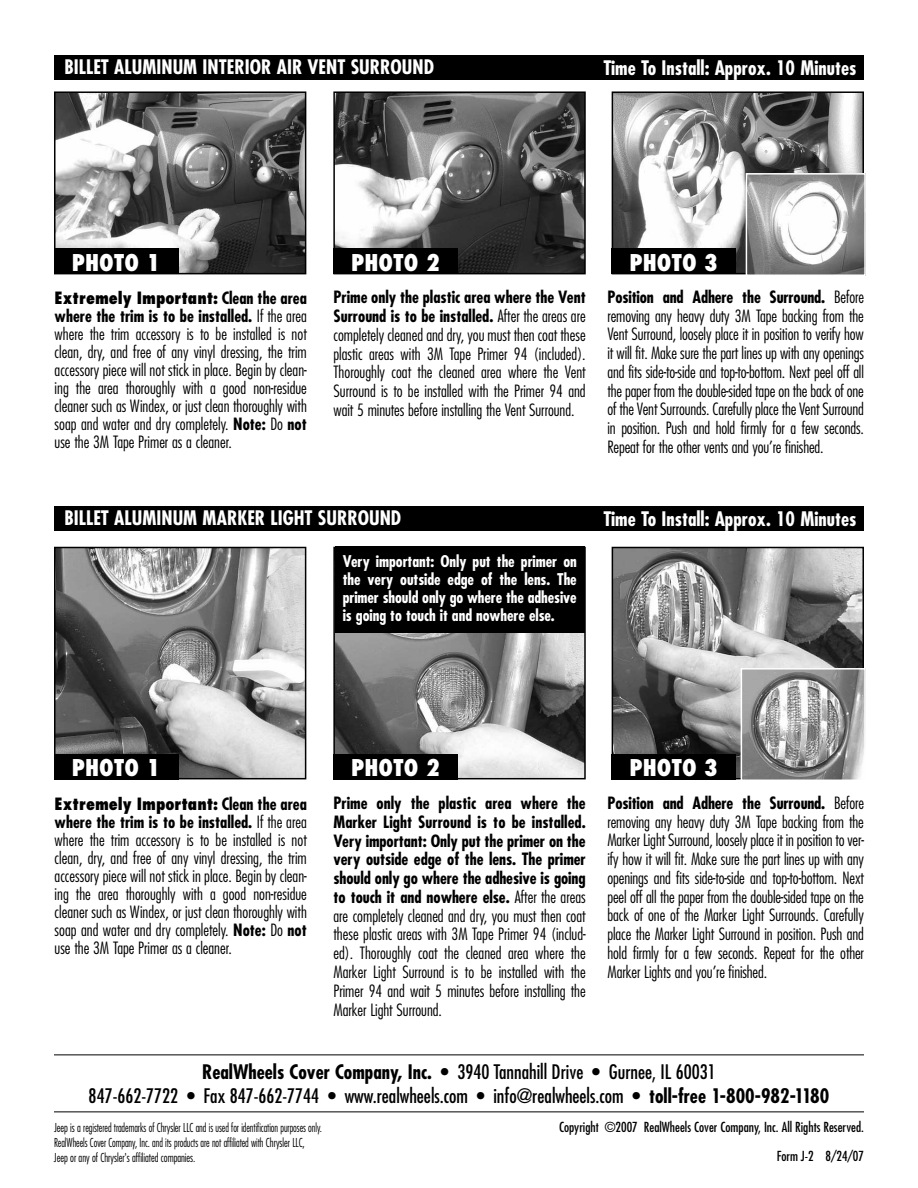
<style>
.page{position:relative;width:918px;height:1188px;background:#fff}
.page>*{position:absolute;margin:0;border:0;box-sizing:border-box;transform-origin:0 0}
.t1{font:800 condensed 22.5px "Futura";color:#fff}
.t2{font:condensed 19.5px/24.8px "Futura";color:#000;text-align:center}
.t3{font:700 condensed 19.5px "Futura";color:#fff}
.t4{font:300 condensed 16.5px/18.8px "Futura";color:#000;text-align:justify}
.t5{font:700 condensed 15.75px/18px "Futura";letter-spacing:-.005em;color:#fff;text-align:justify}
.t6{font:condensed 13.5px/28.8px "Futura";color:#000;text-align:right}
.t7{font:300 condensed 12px/15px "Futura";letter-spacing:-.005em;color:#000;scale:.9 1}
.s1{font-weight:800}
.s2{font-weight:700}
</style>
<div class="page">
<hr style="left:54px;top:1112px;width:810px;height:1px;background:#000">
<hr style="left:54px;top:1054px;width:810px;height:1px;background:#000">
<img style="left:57px;top:94px;width:246px;height:177px">
<div style="left:54px;top:91px;width:252px;height:183px;border:2px solid #000"></div>
<div style="left:54px;top:249px;width:124px;height:25px;background:#000"></div>
<img style="left:336px;top:94px;width:247px;height:177px">
<div style="left:333px;top:91px;width:253px;height:183px;border:2px solid #000"></div>
<div style="left:333px;top:249px;width:125px;height:25px;background:#000"></div>
<img style="left:615px;top:94px;width:246px;height:177px">
<div style="left:612px;top:91px;width:252px;height:183px;border:2px solid #000"></div>
<div style="left:612px;top:249px;width:124px;height:25px;background:#000"></div>
<img style="left:749px;top:176px;width:114px;height:97px">
<div style="left:746px;top:173px;width:120px;height:103px;border:2px solid #fff"></div>
<img style="left:57px;top:550px;width:246px;height:226px">
<div style="left:54px;top:547px;width:252px;height:232px;border:2px solid #000"></div>
<div style="left:54px;top:754px;width:124px;height:25px;background:#000"></div>
<img style="left:336px;top:633px;width:247px;height:143px">
<div style="left:333px;top:547px;width:253px;height:232px;border:2px solid #000"></div>
<div style="left:333px;top:754px;width:125px;height:25px;background:#000"></div>
<img style="left:615px;top:550px;width:246px;height:226px">
<div style="left:612px;top:547px;width:252px;height:232px;border:2px solid #000"></div>
<div style="left:612px;top:754px;width:124px;height:25px;background:#000"></div>
<img style="left:744px;top:671px;width:119px;height:107px">
<div style="left:741px;top:668px;width:125px;height:113px;border:2px solid #fff"></div>
<div style="left:54px;top:55px;width:810px;height:25px;background:#000"></div>
<div style="left:54px;top:506px;width:810px;height:25px;background:#000"></div>
<div style="left:335px;top:547px;width:249px;height:86px;background:#000"></div>
<p class="t3" style="left:65px;top:58px;width:371px">BILLET ALUMINUM INTERIOR AIR VENT SURROUND</p>
<p class="t3" style="left:604px;top:59px;width:254px">Time To Install: Approx. 10 Minutes</p>
<h1 class="t1" style="left:72px;top:253px;width:90px">PHOTO 1</h1>
<h1 class="t1" style="left:351px;top:253px;width:90px">PHOTO 2</h1>
<h1 class="t1" style="left:630px;top:253px;width:90px">PHOTO 3</h1>
<p class="t4" style="left:55px;top:290px;width:254px;line-height:18px"><span class="s1">Extremely Important:</span> <span class="s2">Clean the area where the trim is to be installed.</span> If the area where the trim accessory is to be installed is not clean, dry, and free of any vinyl dressing, the trim accessory piece will not stick in place. Begin by clean&shy;ing the area thoroughly with a good non-residue cleaner such as Windex, or just clean thoroughly with soap and water and dry completely. <span class="s2">Note:</span> Do <span class="s2">not </span>use the 3M Tape Primer as a cleaner.</p>
<p class="t4" style="left:334px;top:289px;width:254px"><span class="s2">Prime only the plastic area where the Vent Surround is to be installed.</span> After the areas are completely cleaned and dry, you must then coat these plastic areas with 3M Tape Primer 94 (included).<br>Thoroughly coat the cleaned area where the Vent Surround is to be installed with the Primer 94 and wait 5 minutes before installing the Vent Surround.</p>
<p class="t4" style="left:607px;top:289px;width:258px"><span class="s2">Position and Adhere the Surround.</span> Before removing any heavy duty 3M Tape backing from the Vent Surround, loosely place it in position to verify how it will fit. Make sure the part lines up with any openings and fits side-to-side and top-to-bottom. Next peel off all the paper from the double-sided tape on the back of one of the Vent Surrounds. Carefully place the Vent Surround in position. Push and hold firmly for a few seconds.<br>Repeat for the other vents and you’re finished.</p>
<p class="t3" style="left:65px;top:509px;width:338px">BILLET ALUMINUM MARKER LIGHT SURROUND</p>
<p class="t3" style="left:604px;top:511px;width:254px">Time To Install: Approx. 10 Minutes</p>
<p class="t5" style="left:343px;top:554px;width:236px">Very important: Only put the primer on the very outside edge of the lens. The primer should only go where the adhesive is going to touch it and nowhere else.</p>
<h1 class="t1" style="left:72px;top:758px;width:90px">PHOTO 1</h1>
<h1 class="t1" style="left:351px;top:758px;width:90px">PHOTO 2</h1>
<h1 class="t1" style="left:630px;top:758px;width:90px">PHOTO 3</h1>
<p class="t4" style="left:55px;top:796px;width:254px;line-height:18px"><span class="s1">Extremely Important:</span> <span class="s2">Clean the area where the trim is to be installed.</span> If the area where the trim accessory is to be installed is not clean, dry, and free of any vinyl dressing, the trim accessory piece will not stick in place. Begin by clean&shy;ing the area thoroughly with a good non-residue cleaner such as Windex, or just clean thoroughly with soap and water and dry completely. <span class="s2">Note:</span> Do <span class="s2">not </span>use the 3M Tape Primer as a cleaner.</p>
<p class="t4" style="left:334px;top:795px;width:254px"><span class="s2">Prime only the plastic area where the Marker Light Surround is to be installed.<br>Very important: Only put the primer on the very outside edge of the lens. The primer should only go where the adhesive is going to touch it and nowhere else.</span> After the areas are completely cleaned and dry, you must then coat these plastic areas with 3M Tape Primer 94 (includ&shy;ed). Thoroughly coat the cleaned area where the Marker Light Surround is to be installed with the Primer 94 and wait 5 minutes before installing the Marker Light Surround.</p>
<p class="t4" style="left:607px;top:795px;width:258px"><span class="s2">Position and Adhere the Surround.</span> Before removing any heavy duty 3M Tape backing from the Marker Light Surround, loosely place it in position to ver&shy;ify how it will fit. Make sure the part lines up with any openings and fits side-to-side and top-to-bottom. Next peel off all the paper from the double-sided tape on the back of one of the Marker Light Surrounds. Carefully place the Marker Light Surround in position. Push and hold firmly for a few seconds. Repeat for the other Marker Lights and you’re finished.</p>
<p class="t2" style="left:89px;top:1061px;width:742px"><span class="s2">RealWheels Cover Company, Inc.</span> • 3940 Tannahill Drive • Gurnee, IL 60031<br>847-662-7722 • Fax 847-662-7744 • www.realwheels.com • info@realwheels.com • <span class="s2">toll-free 1-800-982-1180</span></p>
<p class="t7" style="left:54px;top:1120px;width:299px">Jeep is a registered trademarks of Chrysler LLC and is used for identification purposes only.<br>RealWheels Cover Company, Inc. and its products are not affiliated with Chrysler LLC,<br>Jeep or any of Chrysler's affiliated companies.</p>
<p class="t6" style="left:559px;top:1114px;width:306px">Copyright ©2007 RealWheels Cover Company, Inc. All Rights Reserved.<br>Form J-2 8/24/07</p>
</div>
